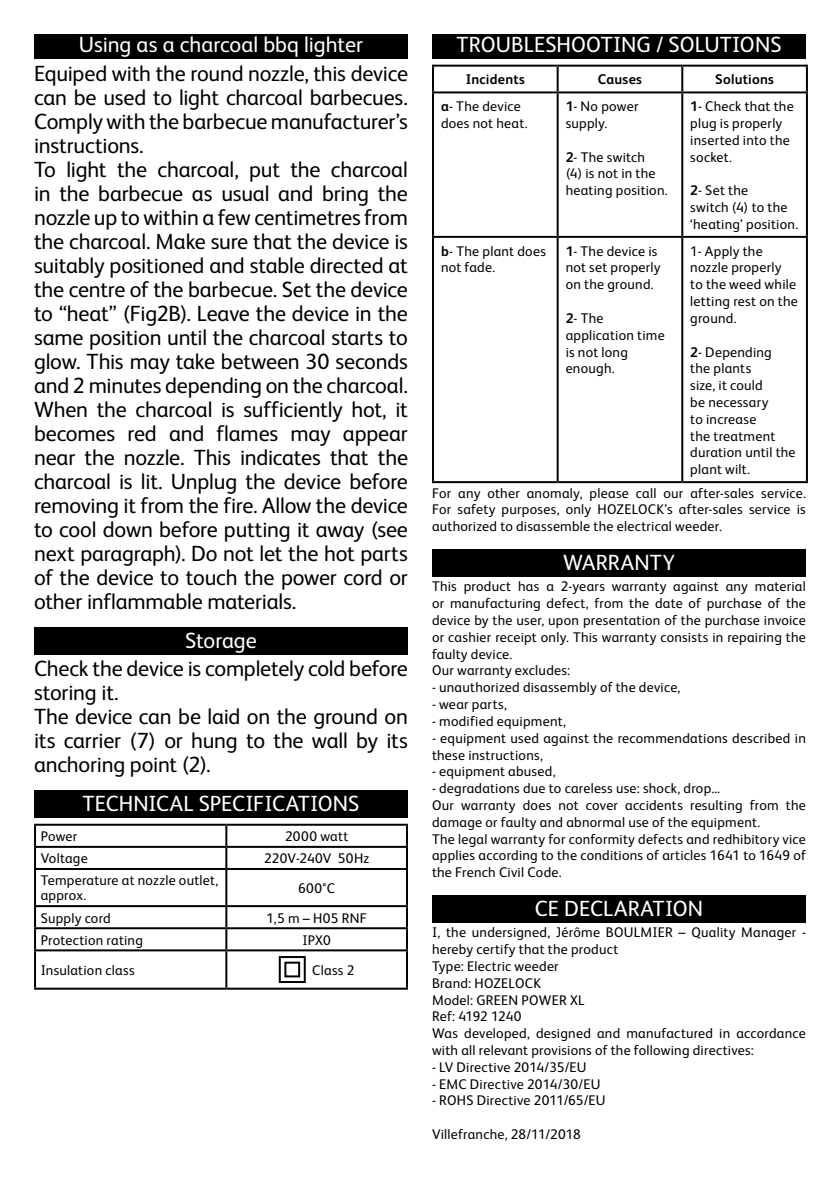
<style>
.page{position:relative;width:840px;height:1191px;background:#fff}
.page>*{position:absolute;margin:0;border:0;box-sizing:border-box;transform-origin:0 0}
.t1{font:22px/24px "FS Albert Pro";letter-spacing:-.01em;color:#000}
.t2{font:22px "FS Albert Pro";color:#fff}
.t3{font:14px/16.8px "FS Albert Pro";letter-spacing:.02em;color:#000}
.t4{font:700 14px "FS Albert Pro";letter-spacing:.015em;color:#000}
.s1{font-weight:700}
</style>
<div class="page">
<div style="left:34px;top:34px;width:374px;height:25px;background:#000"></div>
<div style="left:34px;top:627px;width:374px;height:27px;background:#000"></div>
<div style="left:34px;top:790px;width:374px;height:28px;background:#000"></div>
<hr style="left:34px;top:823px;width:192px;height:2px;background:#000">
<hr style="left:34px;top:825px;width:2px;height:21px;background:#000">
<hr style="left:226px;top:823px;width:182px;height:2px;background:#000">
<hr style="left:225px;top:825px;width:2px;height:21px;background:#000">
<hr style="left:406px;top:825px;width:2px;height:21px;background:#000">
<hr style="left:34px;top:846px;width:192px;height:2px;background:#000">
<hr style="left:34px;top:848px;width:2px;height:20px;background:#000">
<hr style="left:226px;top:846px;width:182px;height:2px;background:#000">
<hr style="left:225px;top:848px;width:2px;height:20px;background:#000">
<hr style="left:406px;top:848px;width:2px;height:20px;background:#000">
<hr style="left:34px;top:868px;width:192px;height:2px;background:#000">
<hr style="left:34px;top:870px;width:2px;height:35px;background:#000">
<hr style="left:226px;top:868px;width:182px;height:2px;background:#000">
<hr style="left:225px;top:870px;width:2px;height:35px;background:#000">
<hr style="left:406px;top:870px;width:2px;height:35px;background:#000">
<hr style="left:34px;top:905px;width:192px;height:2px;background:#000">
<hr style="left:34px;top:907px;width:2px;height:20px;background:#000">
<hr style="left:226px;top:905px;width:182px;height:2px;background:#000">
<hr style="left:225px;top:907px;width:2px;height:20px;background:#000">
<hr style="left:406px;top:907px;width:2px;height:20px;background:#000">
<hr style="left:34px;top:927px;width:192px;height:2px;background:#000">
<hr style="left:34px;top:929px;width:2px;height:20px;background:#000">
<hr style="left:226px;top:927px;width:182px;height:2px;background:#000">
<hr style="left:225px;top:929px;width:2px;height:20px;background:#000">
<hr style="left:406px;top:929px;width:2px;height:20px;background:#000">
<hr style="left:34px;top:949px;width:192px;height:2px;background:#000">
<hr style="left:34px;top:951px;width:2px;height:36px;background:#000">
<hr style="left:226px;top:949px;width:182px;height:2px;background:#000">
<hr style="left:225px;top:951px;width:2px;height:36px;background:#000">
<hr style="left:406px;top:951px;width:2px;height:36px;background:#000">
<hr style="left:34px;top:987px;width:192px;height:2px;background:#000">
<hr style="left:226px;top:987px;width:182px;height:2px;background:#000">
<div style="left:278px;top:956px;width:27px;height:27px;border:2px solid #000"></div>
<div style="left:284px;top:961px;width:16px;height:16px;border:2px solid #000"></div>
<div style="left:432px;top:34px;width:373px;height:25px;background:#000"></div>
<div style="left:432px;top:549px;width:373px;height:28px;background:#000"></div>
<div style="left:432px;top:895px;width:373px;height:27px;background:#000"></div>
<hr style="left:432px;top:65px;width:125px;height:2px;background:#000">
<hr style="left:432px;top:67px;width:2px;height:24px;background:#000">
<hr style="left:557px;top:65px;width:125px;height:2px;background:#000">
<hr style="left:556px;top:67px;width:2px;height:24px;background:#000">
<hr style="left:682px;top:65px;width:125px;height:2px;background:#000">
<hr style="left:681px;top:67px;width:2px;height:24px;background:#000">
<hr style="left:805px;top:67px;width:2px;height:24px;background:#000">
<hr style="left:432px;top:91px;width:125px;height:2px;background:#000">
<hr style="left:432px;top:93px;width:2px;height:143px;background:#000">
<hr style="left:557px;top:91px;width:125px;height:2px;background:#000">
<hr style="left:556px;top:93px;width:2px;height:143px;background:#000">
<hr style="left:682px;top:91px;width:125px;height:2px;background:#000">
<hr style="left:681px;top:93px;width:2px;height:143px;background:#000">
<hr style="left:805px;top:93px;width:2px;height:143px;background:#000">
<hr style="left:432px;top:236px;width:125px;height:2px;background:#000">
<hr style="left:432px;top:238px;width:2px;height:243px;background:#000">
<hr style="left:557px;top:236px;width:125px;height:2px;background:#000">
<hr style="left:556px;top:238px;width:2px;height:243px;background:#000">
<hr style="left:682px;top:236px;width:125px;height:2px;background:#000">
<hr style="left:681px;top:238px;width:2px;height:243px;background:#000">
<hr style="left:805px;top:238px;width:2px;height:243px;background:#000">
<hr style="left:432px;top:481px;width:125px;height:2px;background:#000">
<hr style="left:557px;top:481px;width:125px;height:2px;background:#000">
<hr style="left:682px;top:481px;width:125px;height:2px;background:#000">
<h1 class="t2" style="left:79px;top:29px;width:285px">Using as a charcoal bbq lighter</h1>
<p class="t1" style="left:34px;top:59px;width:375px">Equiped with the round nozzle, this device can be used to light charcoal barbecues.<br>Comply with the barbecue manufacturer’s instructions.<br>To light the charcoal, put the charcoal in the barbecue as usual and bring the nozzle up to within a few centimetres from the charcoal. Make sure that the device is suitably positioned and stable directed at the centre of the barbecue. Set the device to “heat” (Fig2B). Leave the device in the same position until the charcoal starts to glow. This may take between 30 seconds and 2 minutes depending on the charcoal.<br>When the charcoal is sufficiently hot, it becomes red and flames may appear near the nozzle. This indicates that the charcoal is lit. Unplug the device before removing it from the fire. Allow the device to cool down before putting it away (see next paragraph). Do not let the hot parts of the device to touch the power cord or other inflammable materials.</p>
<h1 class="t2" style="left:185px;top:624px;width:73px">Storage</h1>
<h1 class="t1" style="left:34px;top:655px;width:375px">Check the device is completely cold before storing it.<br>The device can be laid on the ground on its carrier (7) or hung to the wall by its anchoring point (2).</h1>
<h1 class="t2" style="left:83px;top:788px;width:278px">TECHNICAL SPECIFICATIONS</h1>
<p class="t3" style="left:41px;top:827px;width:38px">Power</p>
<p class="t3" style="left:285px;top:827px;width:65px">2000 watt</p>
<p class="t3" style="left:41px;top:849px;width:48px">Voltage</p>
<p class="t3" style="left:264px;top:849px;width:107px">220V-240V 50Hz</p>
<p class="t3" style="left:41px;top:872px;width:179px;line-height:15px">Temperature at nozzle outlet, approx.</p>
<p class="t3" style="left:298px;top:878px;width:38px">600°C</p>
<p class="t3" style="left:41px;top:908px;width:72px">Supply cord</p>
<p class="t3" style="left:266px;top:908px;width:102px">1,5 m – H05 RNF</p>
<p class="t3" style="left:41px;top:930px;width:104px">Protection rating</p>
<p class="t3" style="left:302px;top:930px;width:30px">IPX0</p>
<p class="t3" style="left:41px;top:960px;width:95px">Insulation class</p>
<p class="t3" style="left:312px;top:960px;width:44px">Class 2</p>
<h1 class="t2" style="left:456px;top:29px;width:326px">TROUBLESHOOTING / SOLUTIONS</h1>
<p class="t4" style="left:465px;top:70px;width:61px">Incidents</p>
<p class="t4" style="left:597px;top:70px;width:46px">Causes</p>
<p class="t4" style="left:714px;top:70px;width:60px">Solutions</p>
<p class="t3" style="left:441px;top:97px;width:88px"><span class="s1">a</span>- The device does not heat.</p>
<p class="t3" style="left:565px;top:97px;width:74px"><span class="s1">1</span>- No power supply.</p>
<p class="t3" style="left:565px;top:147px;width:104px"><span class="s1">2</span>- The switch<br>(4) is not in the heating position.</p>
<p class="t3" style="left:690px;top:97px;width:105px"><span class="s1">1</span>- Check that the plug is properly inserted into the socket.</p>
<p class="t3" style="left:690px;top:181px;width:109px"><span class="s1">2</span>- Set the<br>switch (4) to the ‘heating’ position.</p>
<p class="t3" style="left:441px;top:241px;width:106px"><span class="s1">b</span>- The plant does not fade.</p>
<p class="t3" style="left:565px;top:241px;width:96px"><span class="s1">1</span>- The device is not set properly on the ground.</p>
<p class="t3" style="left:565px;top:309px;width:100px"><span class="s1">2</span>- The application time is not long enough.</p>
<p class="t3" style="left:690px;top:241px;width:109px">1- Apply the nozzle properly<br>to the weed while letting rest on the ground.</p>
<p class="t3" style="left:690px;top:342px;width:107px"><span class="s1">2</span>- Depending<br>the plants<br>size, it could<br>be necessary<br>to increase<br>the treatment duration until the plant wilt.</p>
<p class="t3" style="left:432px;top:483px;width:375px;text-align:justify">For any other anomaly, please call our after-sales service.<br>For safety purposes, only HOZELOCK’s after-sales service is authorized to disassemble the electrical weeder.</p>
<h1 class="t2" style="left:562px;top:547px;width:113px">WARRANTY</h1>
<p class="t3" style="left:432px;top:577px;width:375px">This product has a 2-years warranty against any material or manufacturing defect, from the date of purchase of the device by the user, upon presentation of the purchase invoice or cashier receipt only. This warranty consists in repairing the faulty device.<br>Our warranty excludes:</p>
<p class="t3" style="left:432px;top:678px;width:250px">- unauthorized disassembly of the device,</p>
<p class="t3" style="left:432px;top:695px;width:76px">- wear parts,</p>
<p class="t3" style="left:432px;top:711px;width:135px">- modified equipment,</p>
<p class="t3" style="left:432px;top:728px;width:375px">- equipment used against the recommendations described in these instructions,</p>
<p class="t3" style="left:432px;top:762px;width:125px">- equipment abused,</p>
<p class="t3" style="left:432px;top:779px;width:375px">- degradations due to careless use: shock, drop…<br>Our warranty does not cover accidents resulting from the damage or faulty and abnormal use of the equipment.<br>The legal warranty for conformity defects and redhibitory vice applies according to the conditions of articles 1641 to 1649 of the French Civil Code.</p>
<h1 class="t2" style="left:534px;top:892px;width:169px">CE DECLARATION</h1>
<p class="t3" style="left:432px;top:923px;width:375px">I, the undersigned, Jérôme BOULMIER – Quality Manager - hereby certify that the product<br>Type: Electric weeder<br>Brand: HOZELOCK<br>Model: GREEN POWER XL<br>Ref: 4192 1240<br>Was developed, designed and manufactured in accordance with all relevant provisions of the following directives:</p>
<p class="t3" style="left:432px;top:1057px;width:156px">- LV Directive 2014/35/EU</p>
<p class="t3" style="left:432px;top:1074px;width:170px">- EMC Directive 2014/30/EU</p>
<p class="t3" style="left:432px;top:1091px;width:175px">- ROHS Directive 2011/65/EU</p>
<p class="t3" style="left:432px;top:1124px;width:150px">Villefranche, 28/11/2018</p>
</div>
